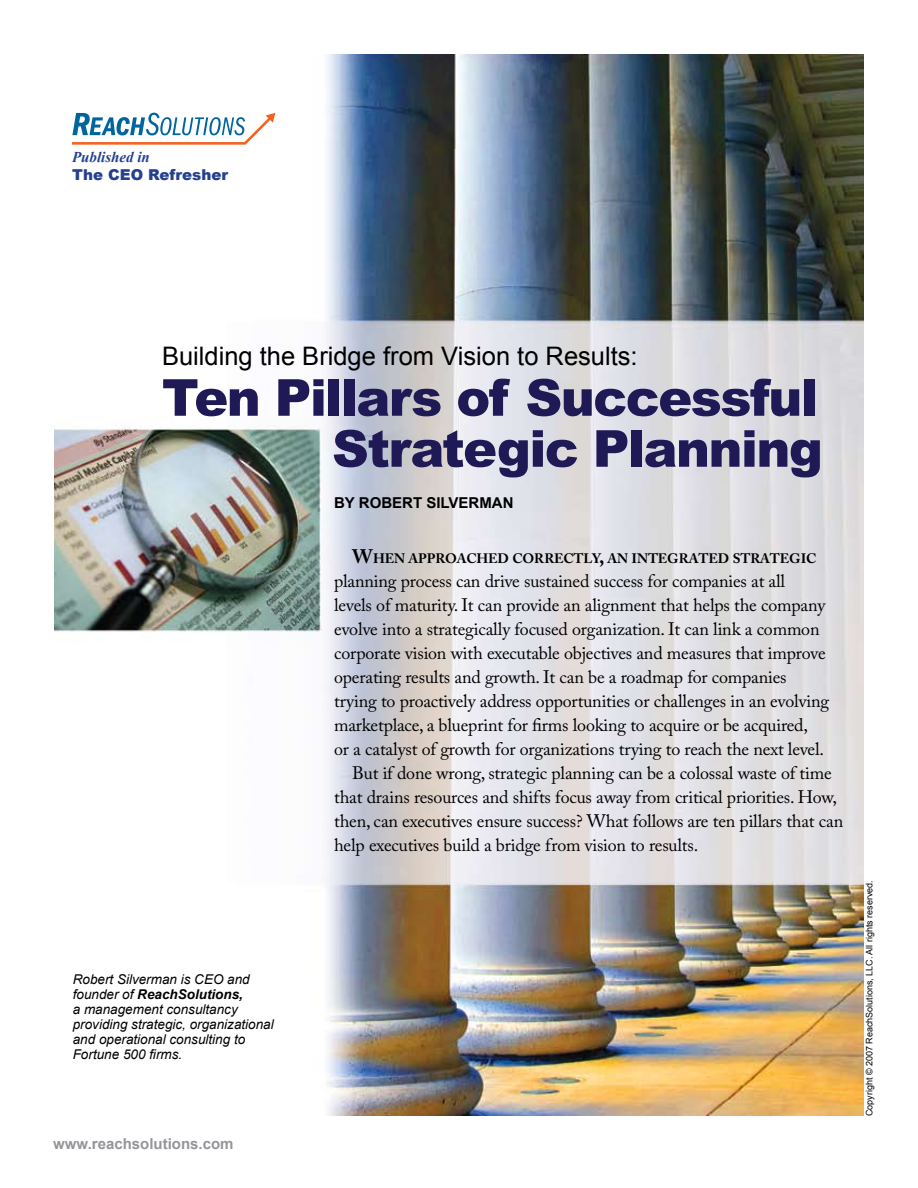
<style>
.page{position:relative;width:918px;height:1188px;background:#fff}
.page>*{position:absolute;margin:0;border:0;box-sizing:border-box;transform-origin:0 0}
.t1{font:900 51px/51px "Arial";letter-spacing:-.03em;color:#1f1a55;text-align:right}
.t2{font:25.5px "Arial";color:#000}
.t3{font:18px "Adobe Caslon Pro";letter-spacing:-.01em;color:#000}
.t4{font:700 15px "Arial";color:#939598}
.t5{font:700 15px "Arial";color:#000}
.t6{font:900 15px "Arial";color:#24408f}
.t7{font:italic 700 15px "Times New Roman";color:#24408f}
.t8{font:700 13.65px "Adobe Caslon Pro";letter-spacing:-.015em;color:#000}
.t9{font:italic 13.5px/15px "Arial";color:#000}
.t10{font:9px "Arial";color:#000}
.s1{font-weight:700}
.s2{font-size:19.5px}
</style>
<div class="page">
<img style="left:55px;top:54px;width:809px;height:1062px">
<svg style="left:72px;top:113px;width:203px;height:32px"></svg>
<p class="t7" style="left:72px;top:146px;width:79px">Published in</p>
<p class="t6" style="left:72px;top:164px;width:158px">The CEO Refresher</p>
<h2 class="t2" style="left:162px;top:339px;width:477px">Building the Bridge from Vision to Results:</h2>
<h1 class="t1" style="left:162px;top:370px;width:662px">Ten Pillars of Successful<br>Strategic Planning</h1>
<p class="t5" style="left:334px;top:493px;width:181px">By Robert Silverman</p>
<p class="t9" style="left:73px;top:971px;width:203px">Robert Silverman is CEO and founder of <span class="s1">ReachSolutions,<br></span>a management consultancy providing strategic, organizational and operational consulting to<br>Fortune 500 firms.</p>
<p class="t4" style="left:53px;top:1134px;width:182px">www.reachsolutions.com</p>
<p class="t8" style="left:352px;top:550px;width:466px"><span class="s2">W</span>HEN APPROACHED CORRECTLY<span class="s2">,</span> AN INTEGRATED STRATEGIC</p>
<p class="t3" style="left:334px;top:570px;width:453px">planning process can drive sustained success for companies at all</p>
<p class="t3" style="left:334px;top:594px;width:493px">levels of maturity. It can provide an alignment that helps the company</p>
<p class="t3" style="left:334px;top:618px;width:487px">evolve into a strategically focused organization. It can link a common</p>
<p class="t3" style="left:334px;top:642px;width:493px">corporate vision with executable objectives and measures that improve</p>
<p class="t3" style="left:334px;top:666px;width:454px">operating results and growth. It can be a roadmap for companies</p>
<p class="t3" style="left:334px;top:690px;width:497px">trying to proactively address opportunities or challenges in an evolving</p>
<p class="t3" style="left:334px;top:714px;width:475px">marketplace, a blueprint for firms looking to acquire or be acquired,</p>
<p class="t3" style="left:334px;top:738px;width:491px">or a catalyst of growth for organizations trying to reach the next level.</p>
<p class="t3" style="left:352px;top:762px;width:481px">But if done wrong, strategic planning can be a colossal waste of time</p>
<p class="t3" style="left:334px;top:786px;width:504px">that drains resources and shifts focus away from critical priorities. How,</p>
<p class="t3" style="left:334px;top:810px;width:511px">then, can executives ensure success? What follows are ten pillars that can</p>
<p class="t3" style="left:334px;top:834px;width:366px">help executives build a bridge from vision to results.</p>
<p class="t10" style="left:864px;top:1116px;width:238px;rotate:-90deg">Copyright © 2007 ReachSolutions, LLC. All rights reserved.</p>
</div>
